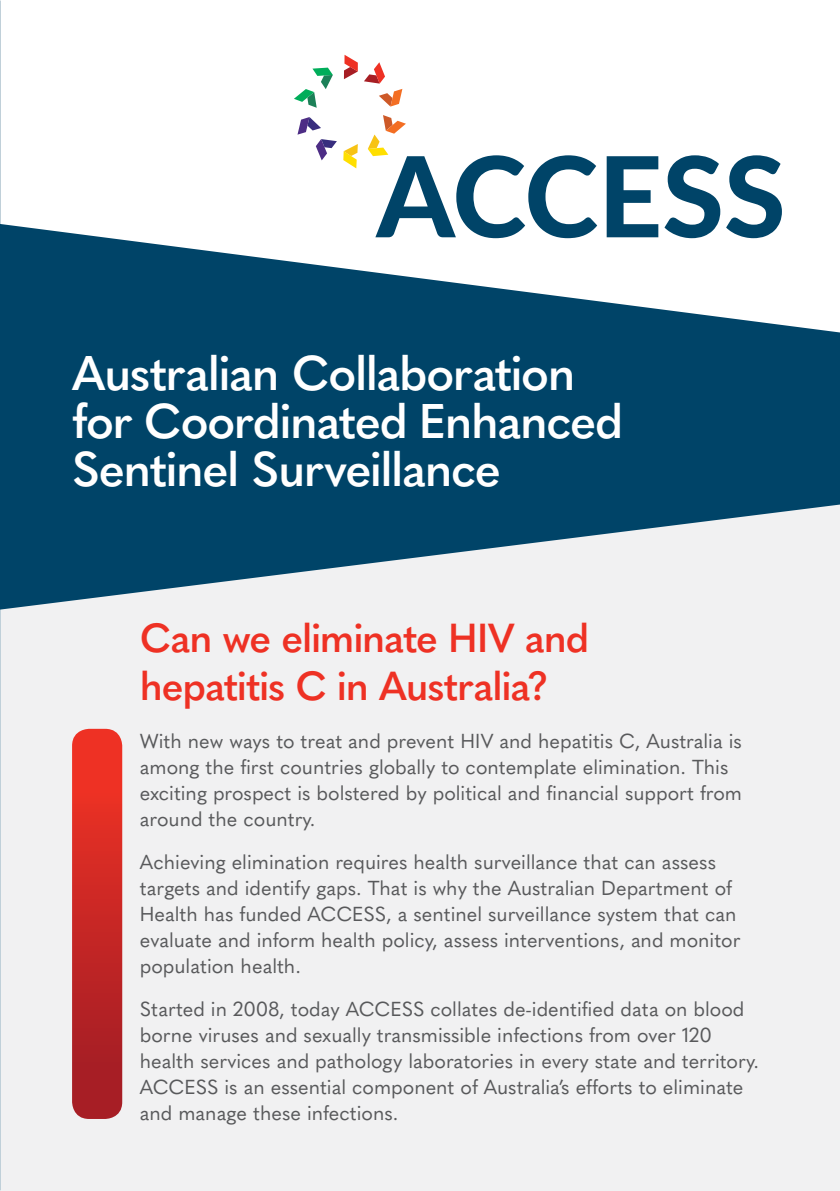
<style>
.page{position:relative;width:840px;height:1191px;background:#fff}
.page>*{position:absolute;margin:0;border:0;box-sizing:border-box;transform-origin:0 0}
.t1{font:600 48px/48px "Quasimoda";letter-spacing:-.03em;color:#fff}
.t2{font:600 40px/48px "Quasimoda";letter-spacing:-.03em;color:#ee3124}
.t3{font:20px/26px "Quasimoda";color:#58595b}
</style>
<div class="page">
<div style="left:1px;top:438px;width:838px;height:753px;background:#f1f1f2"></div>
<svg style="left:72px;top:729px;width:50px;height:390px;background:#c92a27"></svg>
<svg style="left:0;top:224px;width:839px;height:385px;fill:#004468"></svg>
<svg style="left:297px;top:117px;width:40px;height:43px"></svg>
<svg style="left:343px;top:144px;width:14px;height:24px"></svg>
<svg style="left:344px;top:55px;width:13px;height:24px"></svg>
<svg style="left:364px;top:62px;width:38px;height:45px"></svg>
<svg style="left:294px;top:68px;width:39px;height:40px"></svg>
<svg style="left:367px;top:115px;width:230px;height:123px"></svg>
<svg style="left:606px;top:156px;width:52px;height:81px"></svg>
<svg style="left:664px;top:155px;width:117px;height:83px"></svg>
<h1 class="t1" style="left:72px;top:346px;width:552px">Australian Collaboration for Coordinated Enhanced<br>Sentinel Surveillance</h1>
<h2 class="t2" style="left:140px;top:611px;width:451px">Can we eliminate HIV and hepatitis C in Australia?</h2>
<p class="t3" style="left:140px;top:726px;width:603px">With new ways to treat and prevent HIV and hepatitis C, Australia is among the first countries globally to contemplate elimination. This exciting prospect is bolstered by political and financial support from around the country.</p>
<p class="t3" style="left:140px;top:847px;width:602px">Achieving elimination requires health surveillance that can assess targets and identify gaps. That is why the Australian Department of Health has funded ACCESS, a sentinel surveillance system that can evaluate and inform health policy, assess interventions, and monitor population health.</p>
<p class="t3" style="left:140px;top:994px;width:620px">Started in 2008, today ACCESS collates de-identified data on blood borne viruses and sexually transmissible infections from over 120 health services and pathology laboratories in every state and territory.<br>ACCESS is an essential component of Australia’s efforts to eliminate and manage these infections.</p>
</div>
